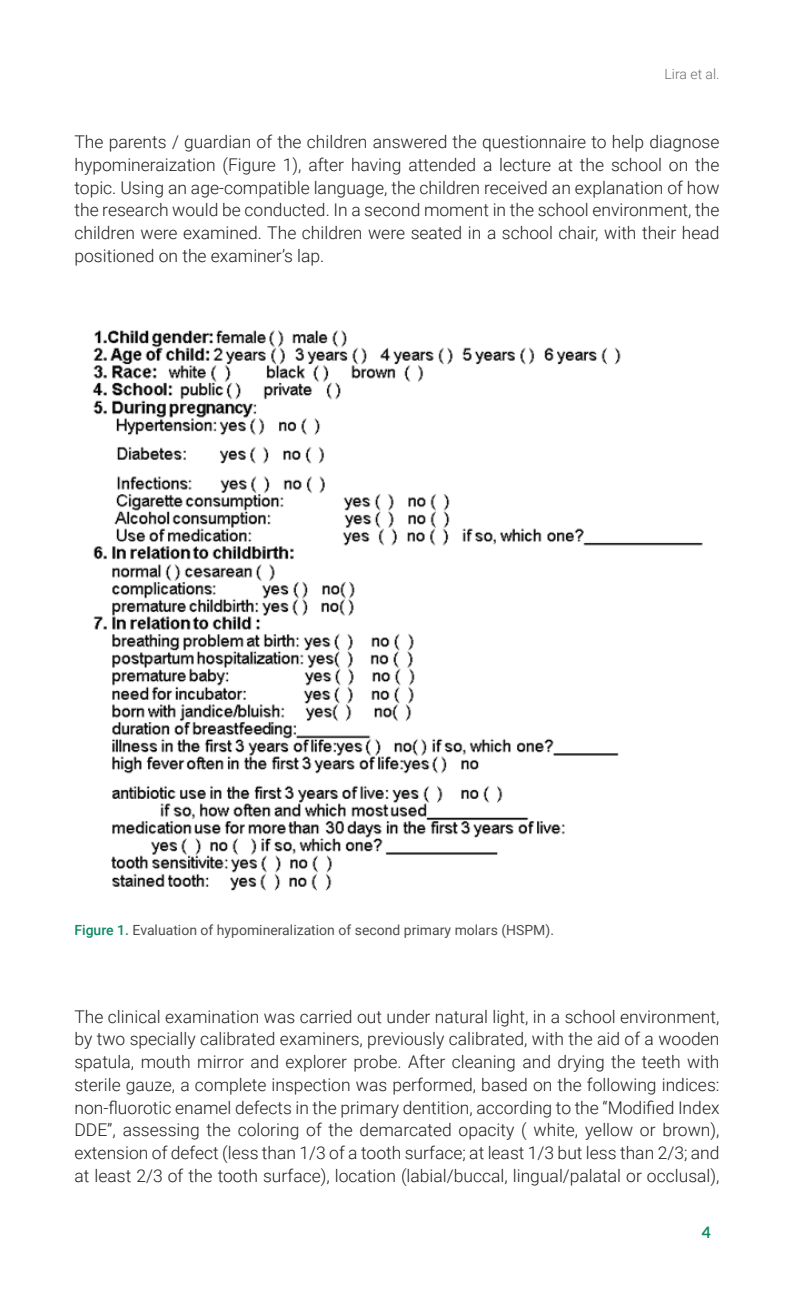
<style>
.page{position:relative;width:794px;height:1290px;background:#fff}
.page>*{position:absolute;margin:0;border:0;box-sizing:border-box;transform-origin:0 0}
.Texto{font:300 17.5px/22.8px "Roboto";color:#231f20;text-align:justify}
.t1{font:700 15.75px "Lato";color:#0e8963}
.Tabela_figura_título{font:14px "Roboto";color:#4b4c4d}
.t2{font:300 14px "Roboto";color:#6c6d70}
.s1{font-weight:500;color:#0e8963}
</style>
<div class="page">
<img style="left:92px;top:330px;width:611px;height:561px">
<p class="t2" style="left:664px;top:64px;width:56px">Lira et al.</p>
<p class="Texto" style="left:74px;top:130px;width:646px">The parents / guardian of the children answered the questionnaire to help diagnose hypomineraization (Figure 1), after having attended a lecture at the school on the topic. Using an age-compatible language, the children received an explanation of how the research would be conducted. In a second moment in the school environment, the children were examined. The children were seated in a school chair, with their head positioned on the examiner’s lap.</p>
<p class="Tabela_figura_título" style="left:74px;top:920px;width:481px"><span class="s1">Figure 1.</span> Evaluation of hypomineralization of second primary molars (HSPM).</p>
<p class="Texto" style="left:74px;top:1004px;width:646px">The clinical examination was carried out under natural light, in a school environment, by two specially calibrated examiners, previously calibrated, with the aid of a wooden spatula, mouth mirror and explorer probe. After cleaning and drying the teeth with sterile gauze, a complete inspection was performed, based on the following indices: non-fluorotic enamel defects in the primary dentition, according to the “Modified Index DDE”, assessing the coloring of the demarcated opacity ( white, yellow or brown), extension of defect (less than 1/3 of a tooth surface; at least 1/3 but less than 2/3; and at least 2/3 of the tooth surface), location (labial/buccal, lingual/palatal or occlusal),</p>
<p class="t1" style="left:701px;top:1221px;width:11px">4</p>
</div>
